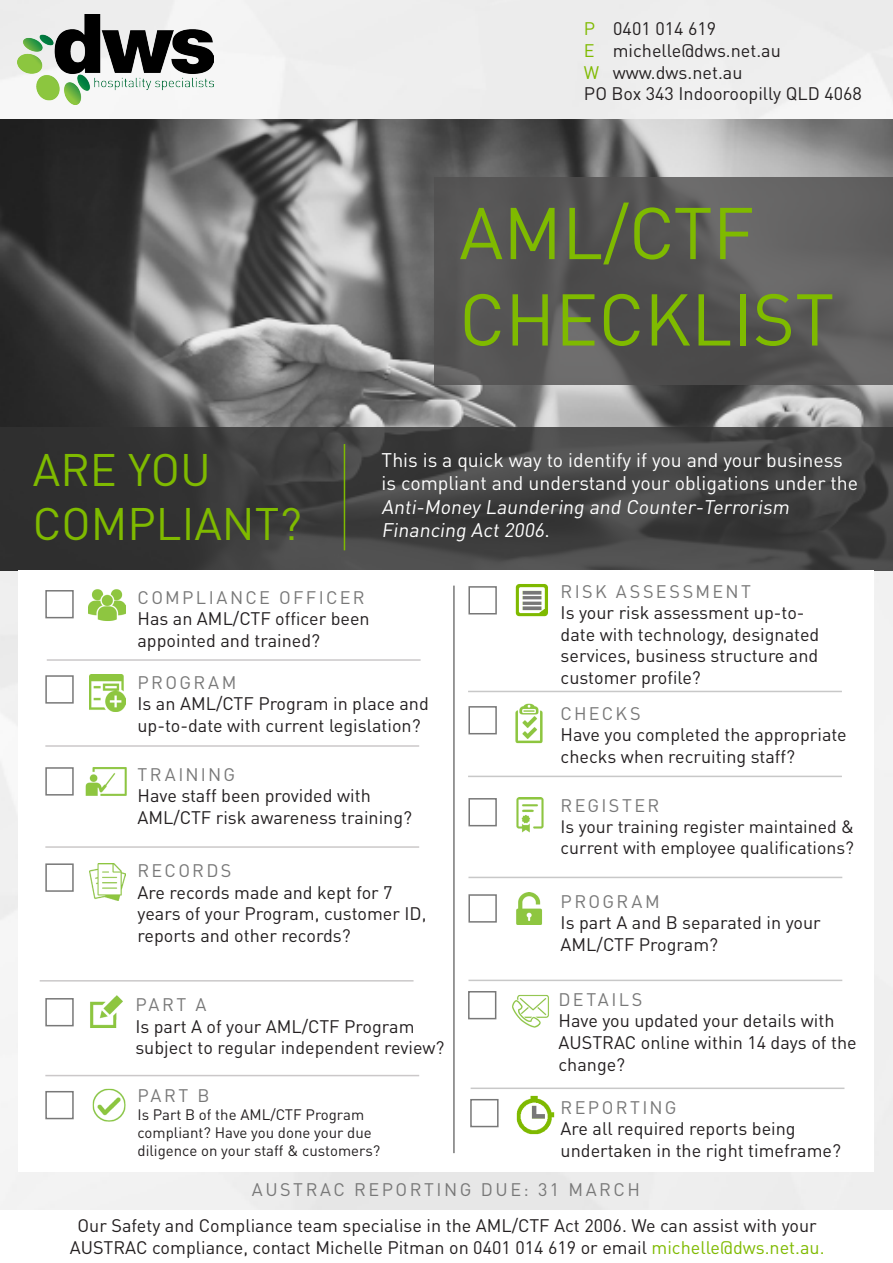
<style>
.page{position:relative;width:893px;height:1263px;background:#fff}
.page>*{position:absolute;margin:0;border:0;box-sizing:border-box;transform-origin:0 0}
.t1{font:72px/86.4px "DIN Pro";color:#7fba00}
.t2{font:45px/54px "DIN Pro";color:#7fba00}
.t3{font:19.5px/23.4px "DIN Pro";color:#fff}
.t4{font:18px/21.6px "DIN Pro";color:#231f20}
.t5{font:18px "DIN Pro";letter-spacing:.135em;color:#787878}
.t6{font:17.7px/21.3px "DIN Pro";color:#231f20}
.t7{font:15px/18px "DIN Pro";color:#231f20}
.s1{color:#7fba00}
</style>
<div class="page">
<div style="left:0;top:0;width:893px;height:1210px;background:#eee"></div>
<img style="left:17px;top:15px;width:196px;height:90px">
<img style="left:0;top:119px;width:893px;height:308px">
<svg style="left:434px;top:177px;width:459px;height:208px;background:#595858"></svg>
<svg style="left:0;top:427px;width:893px;height:143px;background:#3e3e3e"></svg>
<hr style="left:344px;top:444px;width:1px;height:106px;background:#7fba00">
<div style="left:18px;top:570px;width:855px;height:601px;background:#fff"></div>
<hr style="left:453px;top:586px;width:2px;height:567px;background:#787878">
<img style="left:89px;top:589px;width:37px;height:32px">
<div style="left:45px;top:590px;width:29px;height:28px;border:2px solid #787878"></div>
<div style="left:45px;top:675px;width:29px;height:29px;border:2px solid #787878"></div>
<div style="left:45px;top:767px;width:29px;height:28px;border:2px solid #787878"></div>
<div style="left:45px;top:863px;width:29px;height:29px;border:2px solid #787878"></div>
<div style="left:45px;top:998px;width:29px;height:28px;border:2px solid #787878"></div>
<div style="left:45px;top:1091px;width:29px;height:28px;border:2px solid #787878"></div>
<div style="left:468px;top:706px;width:29px;height:28px;border:2px solid #787878"></div>
<div style="left:468px;top:798px;width:29px;height:28px;border:2px solid #787878"></div>
<div style="left:468px;top:894px;width:29px;height:29px;border:2px solid #787878"></div>
<div style="left:468px;top:991px;width:28px;height:28px;border:2px solid #787878"></div>
<img style="left:89px;top:675px;width:37px;height:36px">
<img style="left:85px;top:767px;width:42px;height:29px">
<img style="left:89px;top:863px;width:37px;height:37px">
<img style="left:90px;top:995px;width:33px;height:33px">
<img style="left:92px;top:1088px;width:34px;height:34px">
<img style="left:515px;top:703px;width:28px;height:41px">
<img style="left:516px;top:798px;width:28px;height:35px">
<img style="left:512px;top:994px;width:37px;height:34px">
<img style="left:516px;top:892px;width:26px;height:33px">
<hr style="left:47px;top:659px;width:374px;height:2px;background:#cbc8c9">
<hr style="left:45px;top:745px;width:374px;height:2px;background:#cbc8c9">
<hr style="left:45px;top:846px;width:374px;height:2px;background:#cbc8c9">
<hr style="left:40px;top:980px;width:374px;height:1px;background:#cbc8c9">
<hr style="left:468px;top:691px;width:374px;height:1px;background:#c8c8c8">
<hr style="left:468px;top:776px;width:374px;height:1px;background:#c8c8c8">
<hr style="left:468px;top:877px;width:374px;height:1px;background:#c8c8c8">
<hr style="left:468px;top:980px;width:374px;height:1px;background:#c8c8c8">
<hr style="left:45px;top:1075px;width:374px;height:1px;background:#cbc8c9">
<div style="left:468px;top:586px;width:29px;height:28px;border:2px solid #787878"></div>
<div style="left:470px;top:1099px;width:29px;height:28px;border:2px solid #787878"></div>
<hr style="left:471px;top:1087px;width:373px;height:2px;background:#c8c8c8">
<img style="left:515px;top:584px;width:33px;height:33px">
<img style="left:516px;top:1095px;width:39px;height:40px">
<p class="t4" style="left:584px;top:17px;width:279px"><span class="s1">P</span> 0401 014 619<br><span class="s1">E</span> michelle@dws.net.au<br><span class="s1">W</span> www.dws.net.au<br>PO Box 343 Indooroopilly QLD 4068</p>
<p class="t1" style="left:459px;top:187px;width:377px">AML/CTF<br>CHECKLIST</p>
<p class="t2" style="left:33px;top:441px;width:270px">ARE YOU<br>COMPLIANT?</p>
<p class="t3" style="left:382px;top:447px;width:478px">This is a quick way to identify if you and your business is compliant and understand your obligations under the Anti-Money Laundering and Counter-Terrorism Financing Act 2006.</p>
<p class="t5" style="left:137px;top:585px;width:229px">COMPLIANCE OFFICER</p>
<p class="t4" style="left:137px;top:607px;width:234px">Has an AML/CTF officer been appointed and trained?</p>
<p class="t5" style="left:137px;top:670px;width:101px">PROGRAM</p>
<p class="t4" style="left:137px;top:692px;width:293px">Is an AML/CTF Program in place and up-to-date with current legislation?</p>
<p class="t5" style="left:137px;top:762px;width:99px">TRAINING</p>
<p class="t4" style="left:137px;top:784px;width:276px">Have staff been provided with<br>AML/CTF risk awareness training?</p>
<p class="t5" style="left:137px;top:858px;width:95px">RECORDS</p>
<p class="t4" style="left:137px;top:880px;width:290px">Are records made and kept for 7 years of your Program, customer ID, reports and other records?</p>
<p class="t5" style="left:135px;top:992px;width:73px">PART A</p>
<p class="t4" style="left:135px;top:1015px;width:311px">Is part A of your AML/CTF Program subject to regular independent review?</p>
<p class="t5" style="left:137px;top:1084px;width:74px">PART B</p>
<p class="t7" style="left:137px;top:1105px;width:244px">Is Part B of the AML/CTF Program compliant? Have you done your due diligence on your staff &amp; customers?</p>
<p class="t5" style="left:561px;top:579px;width:192px">RISK ASSESSMENT</p>
<p class="t4" style="left:561px;top:601px;width:260px">Is your risk assessment up-to&shy;date with technology, designated services, business structure and customer profile?</p>
<p class="t5" style="left:561px;top:701px;width:81px">CHECKS</p>
<p class="t4" style="left:561px;top:723px;width:288px">Have you completed the appropriate checks when recruiting staff?</p>
<p class="t5" style="left:561px;top:793px;width:100px">REGISTER</p>
<p class="t6" style="left:561px;top:815px;width:295px">Is your training register maintained &amp; current with employee qualifications?</p>
<p class="t5" style="left:561px;top:889px;width:101px">PROGRAM</p>
<p class="t4" style="left:561px;top:911px;width:262px">Is part A and B separated in your<br>AML/CTF Program?</p>
<p class="t5" style="left:558px;top:987px;width:86px">DETAILS</p>
<p class="t4" style="left:558px;top:1009px;width:300px">Have you updated your details with<br>AUSTRAC online within 14 days of the change?</p>
<p class="t5" style="left:561px;top:1095px;width:118px">REPORTING</p>
<p class="t4" style="left:561px;top:1117px;width:282px">Are all required reports being undertaken in the right timeframe?</p>
<p class="t5" style="left:252px;top:1177px;width:390px">AUSTRAC REPORTING DUE: 31 MARCH</p>
<p class="t4" style="left:70px;top:1214px;width:756px;text-align:center">Our Safety and Compliance team specialise in the AML/CTF Act 2006. We can assist with your<br>AUSTRAC compliance, contact Michelle Pitman on 0401 014 619 or email <span class="s1">michelle@dws.net.au.</span></p>
</div>
